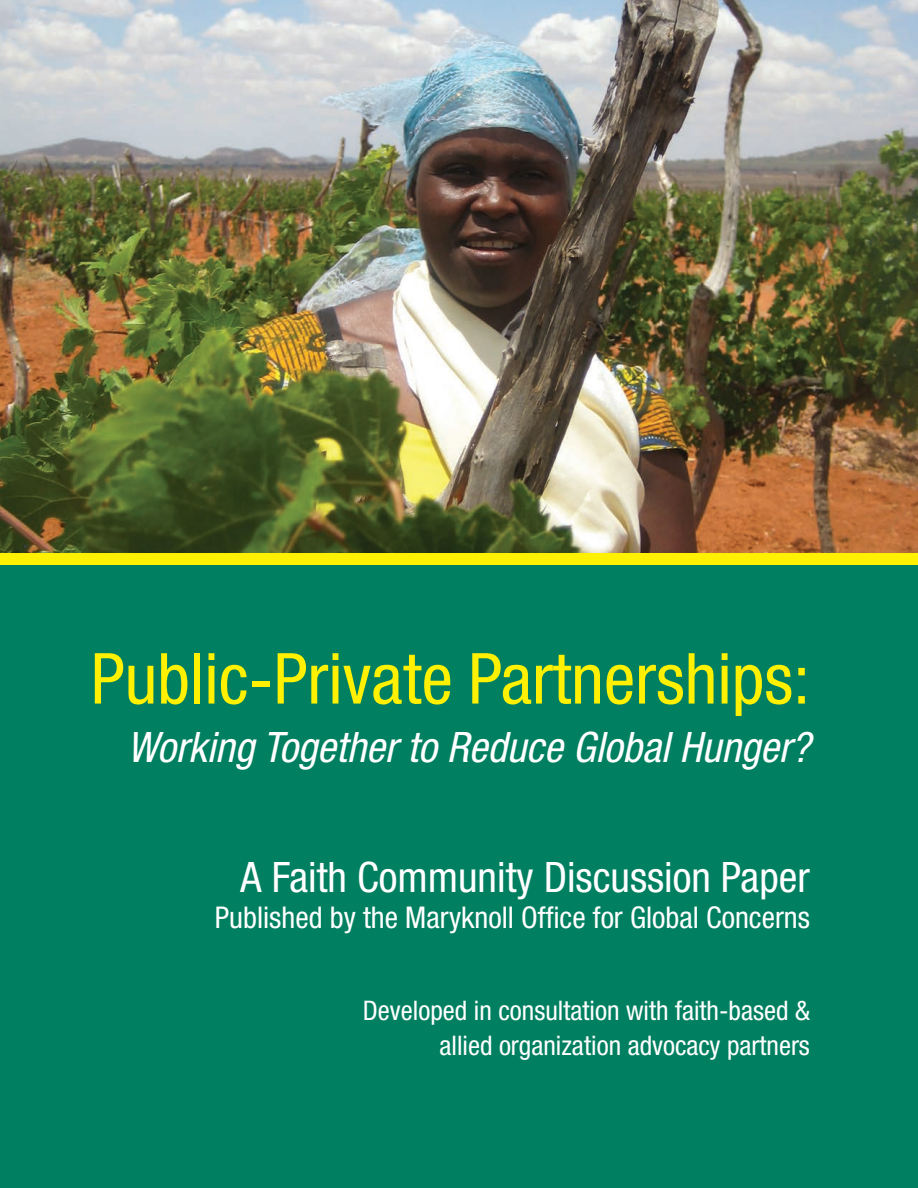
<style>
.page{position:relative;width:918px;height:1188px;background:#fff}
.page>*{position:absolute;margin:0;border:0;box-sizing:border-box;transform-origin:0 0}
.t1{font:condensed 70.5px "Helvetica Neue";color:#fff101}
.t2{font:italic condensed 42px "Helvetica Neue";color:#fff}
.t3{font:condensed 42px "Helvetica Neue";color:#fff}
.t4{font:condensed 30px "Helvetica Neue";color:#fff}
.t5{font:condensed 27px/34.2px "Helvetica Neue";color:#fff;text-align:right}
</style>
<div class="page">
<img style="left:0;top:0;width:918px;height:553px">
<div style="left:0;top:553px;width:918px;height:13px;background:#fff101"></div>
<div style="left:0;top:566px;width:918px;height:622px;background:#008060"></div>
<h1 class="t1" style="left:91px;top:638px;width:721px">Public-Private Partnerships:</h1>
<h2 class="t2" style="left:127px;top:723px;width:684px">Working Together to Reduce Global Hunger?</h2>
<h2 class="t3" style="left:241px;top:853px;width:571px">A Faith Community Discussion Paper</h2>
<p class="t4" style="left:215px;top:900px;width:597px">Published by the Maryknoll Office for Global Concerns</p>
<p class="t5" style="left:363px;top:994px;width:449px">Developed in consultation with faith-based &amp; allied organization advocacy partners</p>
</div>
